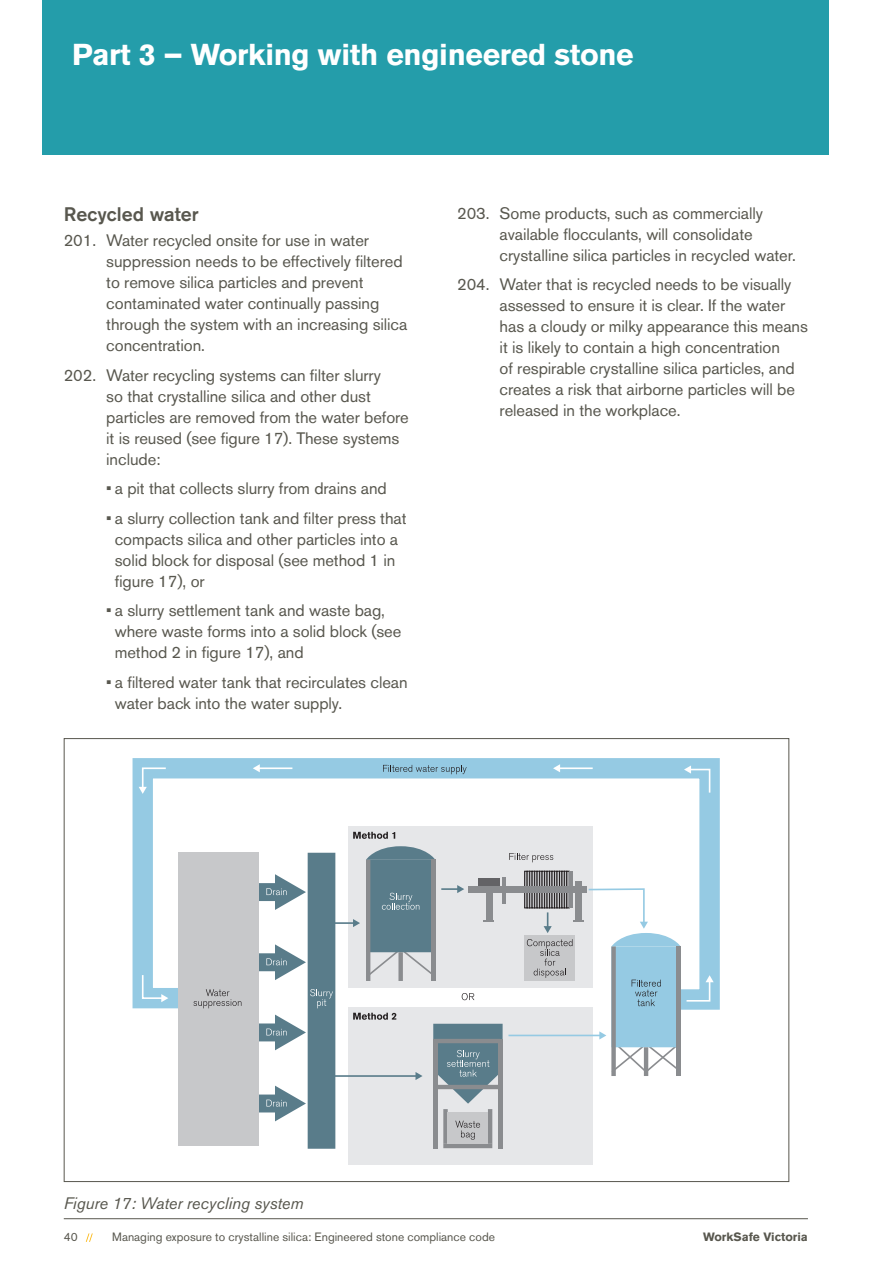
<style>
.page{position:relative;width:893px;height:1263px;background:#fff}
.page>*{position:absolute;margin:0;border:0;box-sizing:border-box;transform-origin:0 0}
.H1_-_PAGE_FOLLOWER_H{font:700 30px "Akzidenz Grotesk BE";letter-spacing:-.01em;color:#fff}
.H4_-_HEADING{font:500 19.5px "Akzidenz Grotesk BE";color:#58574e}
.P_-_NUMBERED_BODY{font:16.5px/21px "Akzidenz Grotesk BE";letter-spacing:-.005em;color:#58574e}
.P_-_L1_BULLET_INDENT{font:16.5px/21px "Akzidenz Grotesk BE";letter-spacing:-.005em;color:#58574e}
.t1{font:italic 16.5px "Akzidenz Grotesk BE";letter-spacing:-.005em;color:#58574e}
.t2{font:12px "Akzidenz Grotesk BE";color:#58574e}
.t3{font:700 12px "Akzidenz Grotesk BE";color:#58574e}
</style>
<div class="page">
<hr style="left:64px;top:1218px;width:744px;height:1px;background:#58574e">
<svg style="left:86px;top:1233px;width:7px;height:9px"></svg>
<div style="left:43px;top:0;width:786px;height:155px;background:#249daa"></div>
<div style="left:348px;top:1007px;width:244px;height:157px;background:#e6e7e9"></div>
<svg style="left:132px;top:758px;width:588px;height:262px"></svg>
<svg style="left:383px;top:765px;width:84px;height:9px"></svg>
<div style="left:244px;top:883px;width:36px;height:18px;background:#597c8a"></div>
<div style="left:244px;top:953px;width:36px;height:18px;background:#597c8a"></div>
<hr style="left:259px;top:767px;width:33px;height:2px;background:#fff">
<svg style="left:253px;top:764px;width:7px;height:8px"></svg>
<hr style="left:559px;top:767px;width:34px;height:2px;background:#fff">
<svg style="left:553px;top:764px;width:7px;height:8px"></svg>
<svg style="left:141px;top:973px;width:27px;height:29px"></svg>
<svg style="left:139px;top:767px;width:28px;height:27px"></svg>
<svg style="left:684px;top:765px;width:27px;height:29px"></svg>
<svg style="left:509px;top:853px;width:44px;height:9px"></svg>
<div style="left:244px;top:1023px;width:36px;height:18px;background:#597c8a"></div>
<div style="left:244px;top:1094px;width:36px;height:18px;background:#597c8a"></div>
<div style="left:178px;top:853px;width:80px;height:293px;background:#c7c8ca"></div>
<svg style="left:193px;top:989px;width:48px;height:19px"></svg>
<svg style="left:266px;top:853px;width:69px;height:296px"></svg>
<div style="left:433px;top:1039px;width:5px;height:110px;background:#8a8c8f"></div>
<div style="left:498px;top:1039px;width:5px;height:110px;background:#8a8c8f"></div>
<div style="left:524px;top:871px;width:3px;height:37px;border:1px solid #231f20"></div>
<div style="left:527px;top:871px;width:3px;height:37px;border:1px solid #231f20"></div>
<div style="left:529px;top:871px;width:3px;height:37px;border:1px solid #231f20"></div>
<div style="left:534px;top:871px;width:3px;height:37px;border:1px solid #231f20"></div>
<div style="left:539px;top:871px;width:3px;height:37px;border:1px solid #231f20"></div>
<div style="left:544px;top:871px;width:3px;height:37px;border:1px solid #231f20"></div>
<div style="left:549px;top:871px;width:3px;height:37px;border:1px solid #231f20"></div>
<div style="left:554px;top:871px;width:3px;height:37px;border:1px solid #231f20"></div>
<div style="left:559px;top:871px;width:3px;height:37px;border:1px solid #231f20"></div>
<div style="left:561px;top:871px;width:4px;height:37px;border:1px solid #231f20"></div>
<div style="left:564px;top:871px;width:3px;height:37px;border:1px solid #231f20"></div>
<div style="left:566px;top:871px;width:4px;height:37px;border:1px solid #231f20"></div>
<div style="left:468px;top:886px;width:118px;height:6px;background:#8a8c8f"></div>
<div style="left:486px;top:881px;width:6px;height:39px;background:#8a8c8f"></div>
<div style="left:575px;top:881px;width:6px;height:39px;background:#8a8c8f"></div>
<hr style="left:502px;top:877px;width:4px;height:26px;background:#8a8c8f">
<hr style="left:569px;top:871px;width:4px;height:37px;background:#8a8c8f">
<div style="left:478px;top:878px;width:22px;height:8px;background:#636366"></div>
<svg style="left:484px;top:920px;width:10px;height:2px"></svg>
<hr style="left:331px;top:922px;width:23px;height:2px;background:#597c8a">
<svg style="left:353px;top:846px;width:111px;height:135px;background:#a3b2b9"></svg>
<svg style="left:353px;top:832px;width:42px;height:7px"></svg>
<svg style="left:353px;top:1013px;width:43px;height:7px"></svg>
<svg style="left:462px;top:993px;width:12px;height:7px"></svg>
<hr style="left:331px;top:1075px;width:86px;height:2px;background:#597c8a">
<svg style="left:415px;top:1072px;width:8px;height:8px"></svg>
<svg style="left:433px;top:1024px;width:70px;height:124px"></svg>
<hr style="left:508px;top:1035px;width:92px;height:1px;background:#95cae3">
<svg style="left:527px;top:887px;width:187px;height:189px"></svg>
<p class="H1_-_PAGE_FOLLOWER_H" style="left:72px;top:37px;width:563px">Part 3 – Working with engineered stone</p>
<p class="H4_-_HEADING" style="left:64px;top:202px;width:137px">Recycled water</p>
<p class="P_-_NUMBERED_BODY" style="left:106px;top:230px;width:303px;text-indent:-43px">201. Water recycled onsite for use in water suppression needs to be effectively filtered to remove silica particles and prevent contaminated water continually passing through the system with an increasing silica concentration.</p>
<p class="P_-_NUMBERED_BODY" style="left:106px;top:364px;width:304px;text-indent:-43px">202. Water recycling systems can filter slurry<br>so that crystalline silica and other dust particles are removed from the water before it is reused (see figure 17). These systems include:</p>
<p class="P_-_L1_BULLET_INDENT" style="left:106px;top:478px;width:282px">• a pit that collects slurry from drains and</p>
<p class="P_-_L1_BULLET_INDENT" style="left:115px;top:507px;width:293px;text-indent:-9px">• a slurry collection tank and filter press that compacts silica and other particles into a solid block for disposal (see method 1 in figure 17), or</p>
<p class="P_-_L1_BULLET_INDENT" style="left:115px;top:600px;width:288px;text-indent:-9px">• a slurry settlement tank and waste bag, where waste forms into a solid block (see method 2 in figure 17), and</p>
<p class="P_-_L1_BULLET_INDENT" style="left:115px;top:671px;width:294px;text-indent:-9px">• a filtered water tank that recirculates clean water back into the water supply.</p>
<p class="P_-_NUMBERED_BODY" style="left:500px;top:202px;width:298px;text-indent:-43px">203. Some products, such as commercially available flocculants, will consolidate crystalline silica particles in recycled water.</p>
<p class="P_-_NUMBERED_BODY" style="left:500px;top:274px;width:310px;text-indent:-43px">204. Water that is recycled needs to be visually assessed to ensure it is clear. If the water has a cloudy or milky appearance this means it is likely to contain a high concentration<br>of respirable crystalline silica particles, and creates a risk that airborne particles will be released in the workplace.</p>
<p class="t1" style="left:64px;top:1193px;width:241px">Figure 17: Water recycling system</p>
<p class="t2" style="left:64px;top:1230px;width:15px">40</p>
<p class="t2" style="left:112px;top:1230px;width:384px">Managing exposure to crystalline silica: Engineered stone compliance code</p>
<p class="t3" style="left:703px;top:1230px;width:106px">WorkSafe Victoria</p>
</div>
